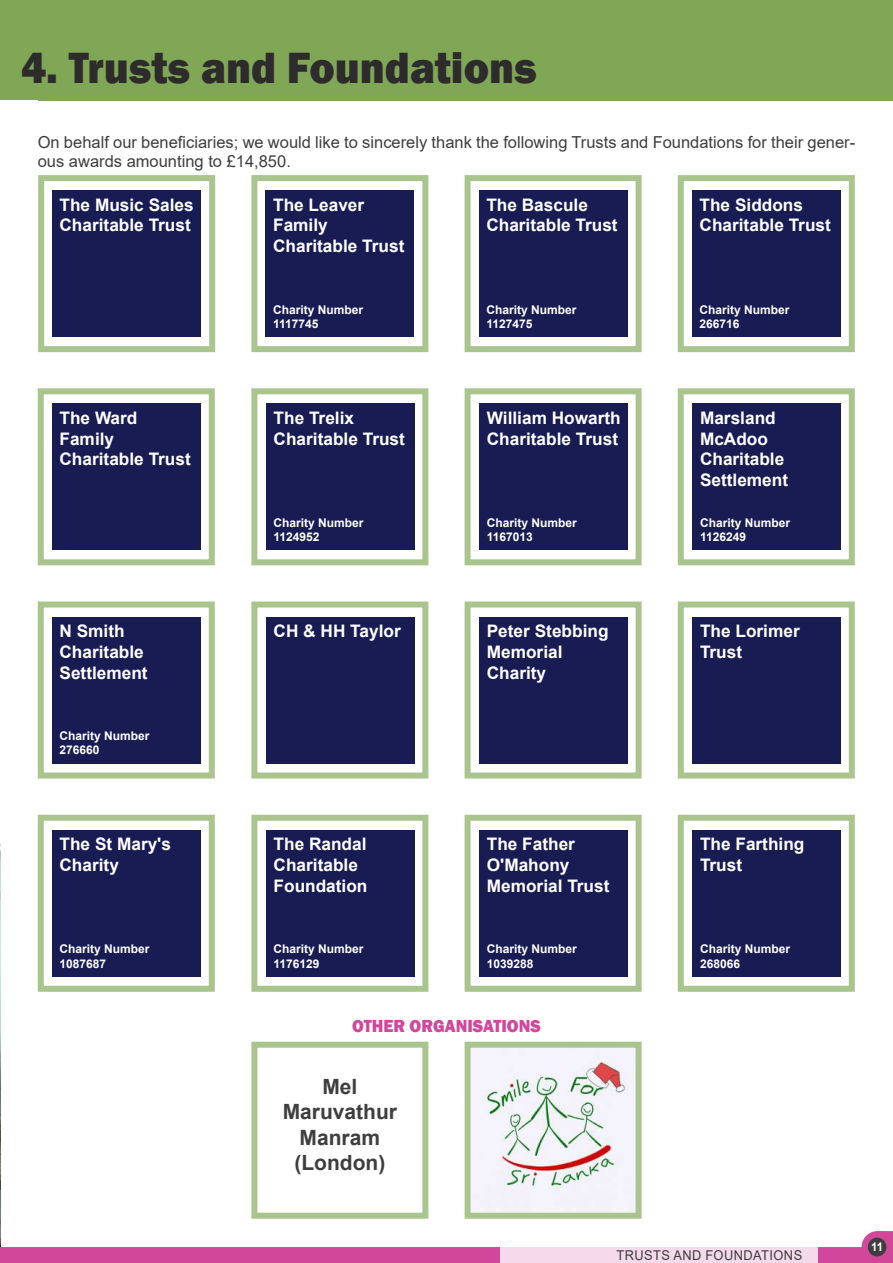
<style>
.page{position:relative;width:893px;height:1263px;background:#fff}
.page>*{position:absolute;margin:0;border:0;box-sizing:border-box;transform-origin:0 0}
.t1{font:800 45px "Franklin Gothic";color:#2e2b2c;scale:.95 1}
.t2{font:700 21px/25.2px "Arial";color:#3e3e3f;text-align:center}
.t3{font:800 18px "Franklin Gothic";color:#d1489b;scale:.95 1}
.t4{font:700 17.25px/20.7px "Arial";color:#fff}
.t5{font:16.5px/19.8px "Arial";color:#3e3e3f}
.t6{font:13.5px "Arial";letter-spacing:.035em;color:#3e3e3f;scale:.95 1}
.t7{font:700 12px/14.4px "Arial";color:#fff}
.t8{font:700 12px "Arial";color:#fff;scale:.95 1}
</style>
<div class="page">
<img style="left:472px;top:1049px;width:163px;height:163px">
<div style="left:465px;top:1042px;width:177px;height:177px;border:6px solid #aac48e"></div>
<img style="left:0;top:831px;width:1px;height:422px">
<div style="left:878px;top:1232px;width:14px;height:30px;background:#d1489b"></div>
<div style="left:877px;top:1231px;width:16px;height:32px;border:2px solid #d1489b"></div>
<div style="left:862px;top:1232px;width:30px;height:30px;background:#d1489b;border-radius:50%"></div>
<div style="left:862px;top:1231px;width:31px;height:32px;border:2px solid #d1489b;border-radius:50%"></div>
<div style="left:1px;top:1248px;width:875px;height:14px;background:#d1489b"></div>
<div style="left:0;top:1247px;width:877px;height:16px;border:2px solid #d1489b"></div>
<div style="left:868px;top:1237px;width:18px;height:19px;background:#3e3e3f;border-radius:50%"></div>
<div style="left:500px;top:1247px;width:317px;height:16px;background:#f5daeb"></div>
<div style="left:0;top:0;width:893px;height:100px;background:#7fa756"></div>
<div style="left:38px;top:175px;width:177px;height:177px;border:6px solid #aac48e"></div>
<div style="left:678px;top:175px;width:177px;height:177px;border:6px solid #aac48e"></div>
<div style="left:38px;top:388px;width:177px;height:177px;border:6px solid #aac48e"></div>
<div style="left:38px;top:601px;width:177px;height:177px;border:6px solid #aac48e"></div>
<div style="left:38px;top:815px;width:177px;height:177px;border:6px solid #aac48e"></div>
<div style="left:251px;top:175px;width:177px;height:177px;border:6px solid #aac48e"></div>
<div style="left:251px;top:1042px;width:177px;height:177px;border:6px solid #aac48e"></div>
<div style="left:465px;top:175px;width:177px;height:177px;border:6px solid #aac48e"></div>
<div style="left:465px;top:388px;width:177px;height:177px;border:6px solid #aac48e"></div>
<div style="left:465px;top:601px;width:177px;height:177px;border:6px solid #aac48e"></div>
<div style="left:465px;top:815px;width:177px;height:177px;border:6px solid #aac48e"></div>
<div style="left:251px;top:388px;width:177px;height:177px;border:6px solid #aac48e"></div>
<div style="left:251px;top:601px;width:177px;height:177px;border:6px solid #aac48e"></div>
<div style="left:251px;top:815px;width:177px;height:177px;border:6px solid #aac48e"></div>
<div style="left:678px;top:388px;width:177px;height:177px;border:6px solid #aac48e"></div>
<div style="left:678px;top:601px;width:177px;height:177px;border:6px solid #aac48e"></div>
<div style="left:678px;top:815px;width:177px;height:177px;border:6px solid #aac48e"></div>
<div style="left:52px;top:190px;width:148px;height:147px;background:#191b53"></div>
<div style="left:266px;top:190px;width:148px;height:147px;background:#191b53"></div>
<div style="left:479px;top:190px;width:148px;height:147px;background:#191b53"></div>
<div style="left:692px;top:190px;width:148px;height:147px;background:#191b53"></div>
<div style="left:52px;top:404px;width:148px;height:146px;background:#191b53"></div>
<div style="left:52px;top:617px;width:148px;height:146px;background:#191b53"></div>
<div style="left:52px;top:830px;width:148px;height:146px;background:#191b53"></div>
<div style="left:266px;top:404px;width:149px;height:146px;background:#191b53"></div>
<div style="left:266px;top:617px;width:149px;height:146px;background:#191b53"></div>
<div style="left:266px;top:830px;width:149px;height:146px;background:#191b53"></div>
<div style="left:479px;top:404px;width:149px;height:146px;background:#191b53"></div>
<div style="left:479px;top:617px;width:149px;height:146px;background:#191b53"></div>
<div style="left:479px;top:830px;width:149px;height:146px;background:#191b53"></div>
<div style="left:692px;top:404px;width:149px;height:146px;background:#191b53"></div>
<div style="left:692px;top:617px;width:149px;height:146px;background:#191b53"></div>
<div style="left:692px;top:830px;width:149px;height:146px;background:#191b53"></div>
<h1 class="t1" style="left:21px;top:39px;width:544px">4. Trusts and Foundations</h1>
<p class="t5" style="left:38px;top:132px;width:819px">On behalf our beneficiaries; we would like to sincerely thank the following Trusts and Foundations for their gener&shy;ous awards amounting to £14,850.</p>
<p class="t4" style="left:60px;top:194px;width:136px">The Music Sales<br>Charitable Trust</p>
<p class="t4" style="left:273px;top:194px;width:133px">The Leaver<br>Family<br>Charitable Trust</p>
<p class="t7" style="left:273px;top:302px;width:92px">Charity Number<br>1117745</p>
<p class="t4" style="left:486px;top:194px;width:133px">The Bascule<br>Charitable Trust</p>
<p class="t7" style="left:486px;top:302px;width:92px">Charity Number<br>1127475</p>
<p class="t4" style="left:700px;top:194px;width:133px">The Siddons<br>Charitable Trust</p>
<p class="t7" style="left:700px;top:302px;width:92px">Charity Number<br>266716</p>
<p class="t4" style="left:60px;top:408px;width:133px">The Ward<br>Family<br>Charitable Trust</p>
<p class="t4" style="left:274px;top:408px;width:133px">The Trelix<br>Charitable Trust</p>
<p class="t4" style="left:487px;top:408px;width:136px">William Howarth<br>Charitable Trust</p>
<p class="t4" style="left:700px;top:408px;width:90px">Marsland<br>McAdoo<br>Charitable<br>Settlement</p>
<p class="t7" style="left:274px;top:515px;width:92px">Charity Number<br>1124952</p>
<p class="t7" style="left:487px;top:515px;width:92px">Charity Number<br>1167013</p>
<p class="t7" style="left:700px;top:515px;width:92px">Charity Number<br>1126249</p>
<p class="t4" style="left:60px;top:621px;width:90px">N Smith<br>Charitable<br>Settlement</p>
<p class="t4" style="left:274px;top:621px;width:129px">CH &amp; HH Taylor</p>
<p class="t4" style="left:487px;top:621px;width:123px">Peter Stebbing<br>Memorial<br>Charity</p>
<p class="t4" style="left:700px;top:621px;width:101px">The Lorimer<br>Trust</p>
<p class="t7" style="left:60px;top:729px;width:92px">Charity Number<br>276660</p>
<p class="t4" style="left:60px;top:834px;width:113px">The St Mary's<br>Charity</p>
<p class="t4" style="left:274px;top:834px;width:95px">The Randal<br>Charitable<br>Foundation</p>
<p class="t4" style="left:487px;top:834px;width:124px">The Father<br>O'Mahony<br>Memorial Trust</p>
<p class="t4" style="left:700px;top:834px;width:106px">The Farthing<br>Trust</p>
<p class="t7" style="left:60px;top:942px;width:92px">Charity Number<br>1087687</p>
<p class="t7" style="left:274px;top:942px;width:92px">Charity Number<br>1176129</p>
<p class="t7" style="left:487px;top:942px;width:92px">Charity Number<br>1039288</p>
<p class="t7" style="left:700px;top:942px;width:92px">Charity Number<br>268066</p>
<p class="t3" style="left:352px;top:1014px;width:200px">OTHER ORGANISATIONS</p>
<p class="t2" style="left:283px;top:1074px;width:116px">Mel<br>Maruvathur<br>Manram (London)</p>
<p class="t6" style="left:616px;top:1246px;width:197px">TRUSTS AND FOUNDATIONS</p>
<p class="t8" style="left:871px;top:1239px;width:14px">11</p>
</div>
